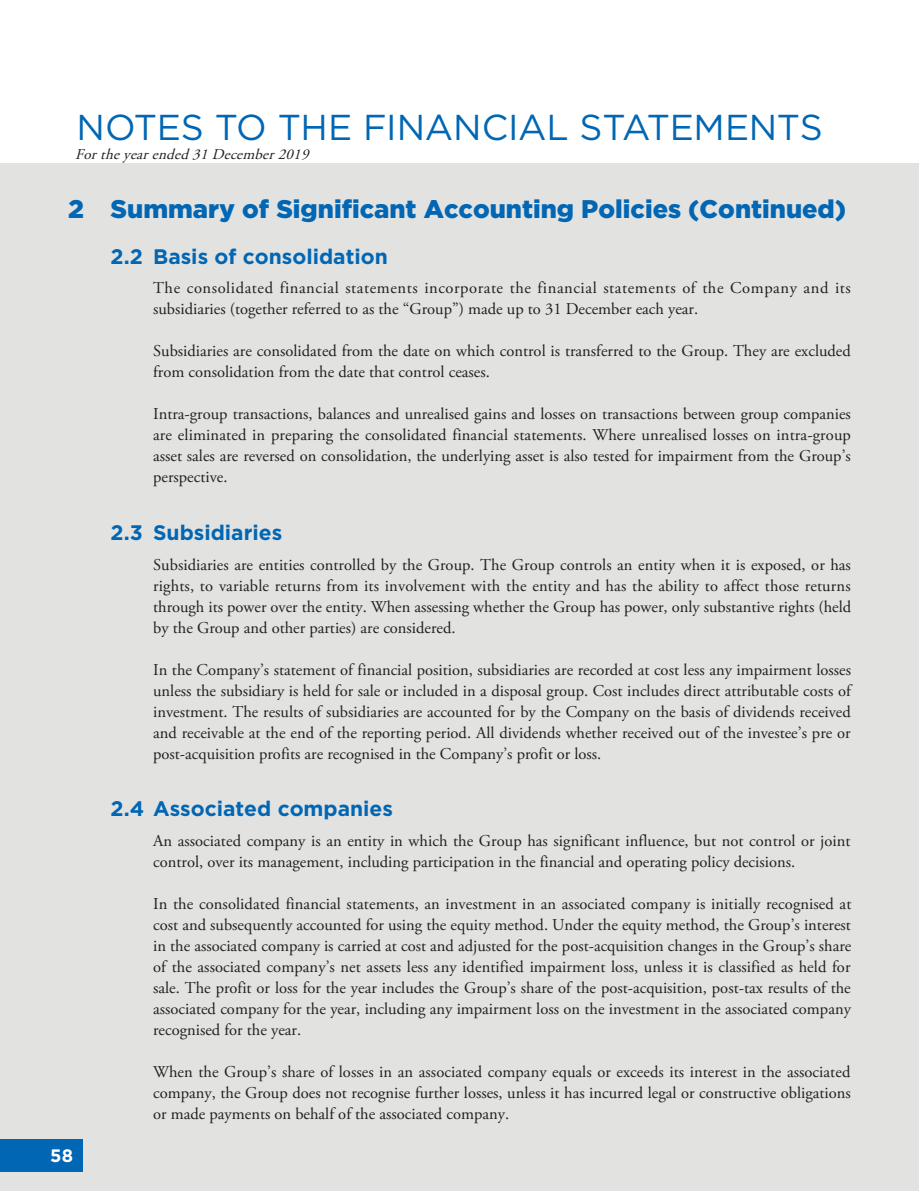
<style>
.page{position:relative;width:919px;height:1191px;background:#fff}
.page>*{position:absolute;margin:0;border:0;box-sizing:border-box;transform-origin:0 0}
.t1{font:36px "Gotham HTF";letter-spacing:-.01em;color:#0166b3}
.t2{font:900 25.5px "Gotham HTF";color:#0166b3}
.t3{font:700 21px "Gotham HTF";color:#0166b3}
.t4{font:700 18px "Gotham HTF";color:#fff}
.t5{font:16.5px/21px "Adobe Garamond Pro";color:#231f20;text-align:justify}
.t6{font:16.5px/21px "Adobe Garamond Pro";letter-spacing:.035em;color:#231f20}
.t7{font:italic 15px "Adobe Garamond Pro";color:#231f20}
</style>
<div class="page">
<div style="left:0;top:163px;width:918px;height:1028px;background:#e2e2e1"></div>
<div style="left:0;top:1139px;width:83px;height:32px;background:#0166b3"></div>
<h1 class="t1" style="left:77px;top:107px;width:747px">NOTES TO THE FINANCIAL STATEMENTS</h1>
<p class="t7" style="left:75px;top:146px;width:240px">Fortheyearended31December2019</p>
<h2 class="t2" style="left:68px;top:195px;width:779px">2 Summary of Significant Accounting Policies (Continued)</h2>
<p class="t3" style="left:111px;top:244px;width:278px">2.2 Basis of consolidation</p>
<p class="t6" style="left:153px;top:278px;width:699px">The consolidated financial statements incorporate the financial statements of the Company and its subsidiaries (together referred to as the “Group”) made up to 31 December each year.</p>
<p class="t5" style="left:153px;top:341px;width:699px">Subsidiaries are consolidated from the date on which control is transferred to the Group. They are excluded from consolidation from the date that control ceases.</p>
<p class="t5" style="left:153px;top:404px;width:699px">Intra-group transactions, balances and unrealised gains and losses on transactions between group companies are eliminated in preparing the consolidated financial statements. Where unrealised losses on intra-group asset sales are reversed on consolidation, the underlying asset is also tested for impairment from the Group’s perspective.</p>
<p class="t3" style="left:111px;top:520px;width:173px">2.3 Subsidiaries</p>
<p class="t5" style="left:153px;top:554px;width:699px">Subsidiaries are entities controlled by the Group. The Group controls an entity when it is exposed, or has rights, to variable returns from its involvement with the entity and has the ability to affect those returns through its power over the entity. When assessing whether the Group has power, only substantive rights (held by the Group and other parties) are considered.</p>
<p class="t5" style="left:153px;top:659px;width:699px">In the Company’s statement of financial position, subsidiaries are recorded at cost less any impairment losses unless the subsidiary is held for sale or included in a disposal group. Cost includes direct attributable costs of investment. The results of subsidiaries are accounted for by the Company on the basis of dividends received and receivable at the end of the reporting period. All dividends whether received out of the investee’s pre or post-acquisition profits are recognised in the Company’s profit or loss.</p>
<p class="t3" style="left:111px;top:797px;width:284px">2.4 Associated companies</p>
<p class="t5" style="left:153px;top:831px;width:699px">An associated company is an entity in which the Group has significant influence, but not control or joint control, over its management, including participation in the financial and operating policy decisions.</p>
<p class="t5" style="left:153px;top:893px;width:699px">In the consolidated financial statements, an investment in an associated company is initially recognised at cost and subsequently accounted for using the equity method. Under the equity method, the Group’s interest in the associated company is carried at cost and adjusted for the post-acquisition changes in the Group’s share of the associated company’s net assets less any identified impairment loss, unless it is classified as held for sale. The profit or loss for the year includes the Group’s share of the post-acquisition, post-tax results of the associated company for the year, including any impairment loss on the investment in the associated company recognised for the year.</p>
<p class="t5" style="left:153px;top:1062px;width:699px">When the Group’s share of losses in an associated company equals or exceeds its interest in the associated company, the Group does not recognise further losses, unless it has incurred legal or constructive obligations or made payments on behalf of the associated company.</p>
<p class="t4" style="left:50px;top:1145px;width:24px">58</p>
</div>
